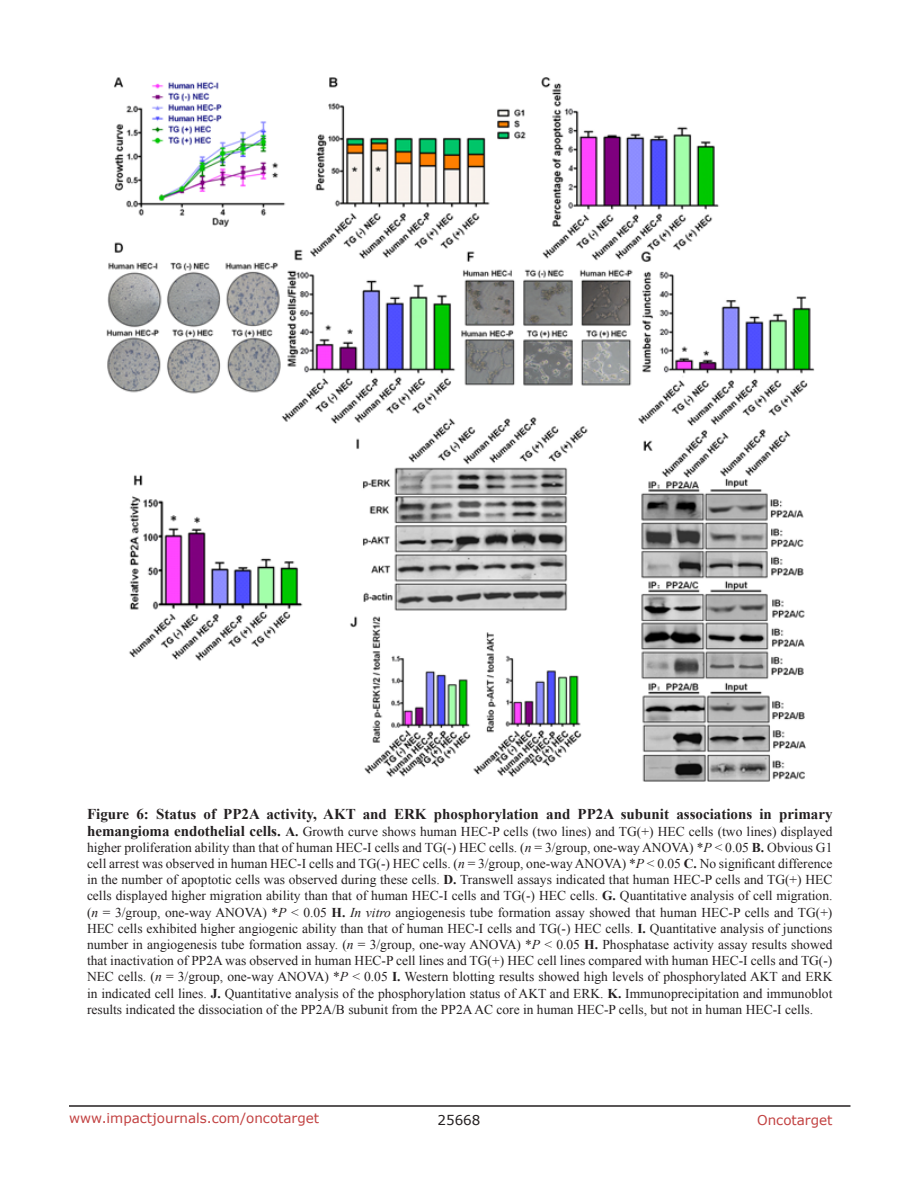
<style>
.page{position:relative;width:918px;height:1188px;background:#fff}
.page>*{position:absolute;margin:0;border:0;box-sizing:border-box;transform-origin:0 0}
.FigureText{font:700 15px "Times New Roman";color:#231f20}
.FigureText-2{font:13.5px/16.2px "Times New Roman";color:#231f20;text-align:justify}
.t1{font:13.5px "Verdana";color:#c24141}
.t2{font:13.5px "Verdana";color:#231f20}
.s1{font-weight:700;font-size:15px}
.s2{font-weight:700}
.s3{font-style:italic}
</style>
<div class="page">
<hr style="left:69px;top:1105px;width:781px;height:2px;background:#231f20">
<img style="left:106px;top:77px;width:708px;height:705px">
<p class="FigureText" style="left:87px;top:804px;width:747px">Figure 6: Status of PP2A activity, AKT and ERK phosphorylation and PP2A subunit associations in primary</p>
<p class="FigureText-2" style="left:87px;top:823px;width:747px"><span class="s1">hemangioma endothelial cells.</span> <span class="s2">A.</span> Growth curve shows human HEC-P cells (two lines) and TG(+) HEC cells (two lines) displayed higher proliferation ability than that of human HEC-I cells and TG(-) HEC cells. (<span class="s3">n</span> = 3/group, one-way ANOVA) *<span class="s3">P</span> &lt; 0.05 <span class="s2">B.</span> Obvious G1 cell arrest was observed in human HEC-I cells and TG(-) HEC cells. (<span class="s3">n</span> = 3/group, one-way ANOVA) *<span class="s3">P</span> &lt; 0.05 <span class="s2">C.</span> No significant difference in the number of apoptotic cells was observed during these cells. <span class="s2">D.</span> Transwell assays indicated that human HEC-P cells and TG(+) HEC cells displayed higher migration ability than that of human HEC-I cells and TG(-) HEC cells. <span class="s2">G.</span> Quantitative analysis of cell migration. (<span class="s3">n</span> = 3/group, one-way ANOVA) *<span class="s3">P</span> &lt; 0.05 <span class="s2">H.</span> <span class="s3">In vitro</span> angiogenesis tube formation assay showed that human HEC-P cells and TG(+)<br>HEC cells exhibited higher angiogenic ability than that of human HEC-I cells and TG(-) HEC cells. <span class="s2">I.</span> Quantitative analysis of junctions number in angiogenesis tube formation assay. (<span class="s3">n</span> = 3/group, one-way ANOVA) *<span class="s3">P</span> &lt; 0.05 <span class="s2">H.</span> Phosphatase activity assay results showed that inactivation of PP2A was observed in human HEC-P cell lines and TG(+) HEC cell lines compared with human HEC-I cells and TG(-)<br>NEC cells. (<span class="s3">n</span> = 3/group, one-way ANOVA) *<span class="s3">P</span> &lt; 0.05 <span class="s2">I.</span> Western blotting results showed high levels of phosphorylated AKT and ERK in indicated cell lines. <span class="s2">J.</span> Quantitative analysis of the phosphorylation status of AKT and ERK. <span class="s2">K.</span> Immunoprecipitation and immunoblot results indicated the dissociation of the PP2A/B subunit from the PP2A AC core in human HEC-P cells, but not in human HEC-I cells.</p>
<p class="t1" style="left:69px;top:1109px;width:252px">www.impactjournals.com/oncotarget</p>
<p class="t2" style="left:438px;top:1111px;width:44px">25668</p>
<p class="t1" style="left:757px;top:1111px;width:77px">Oncotarget</p>
</div>
